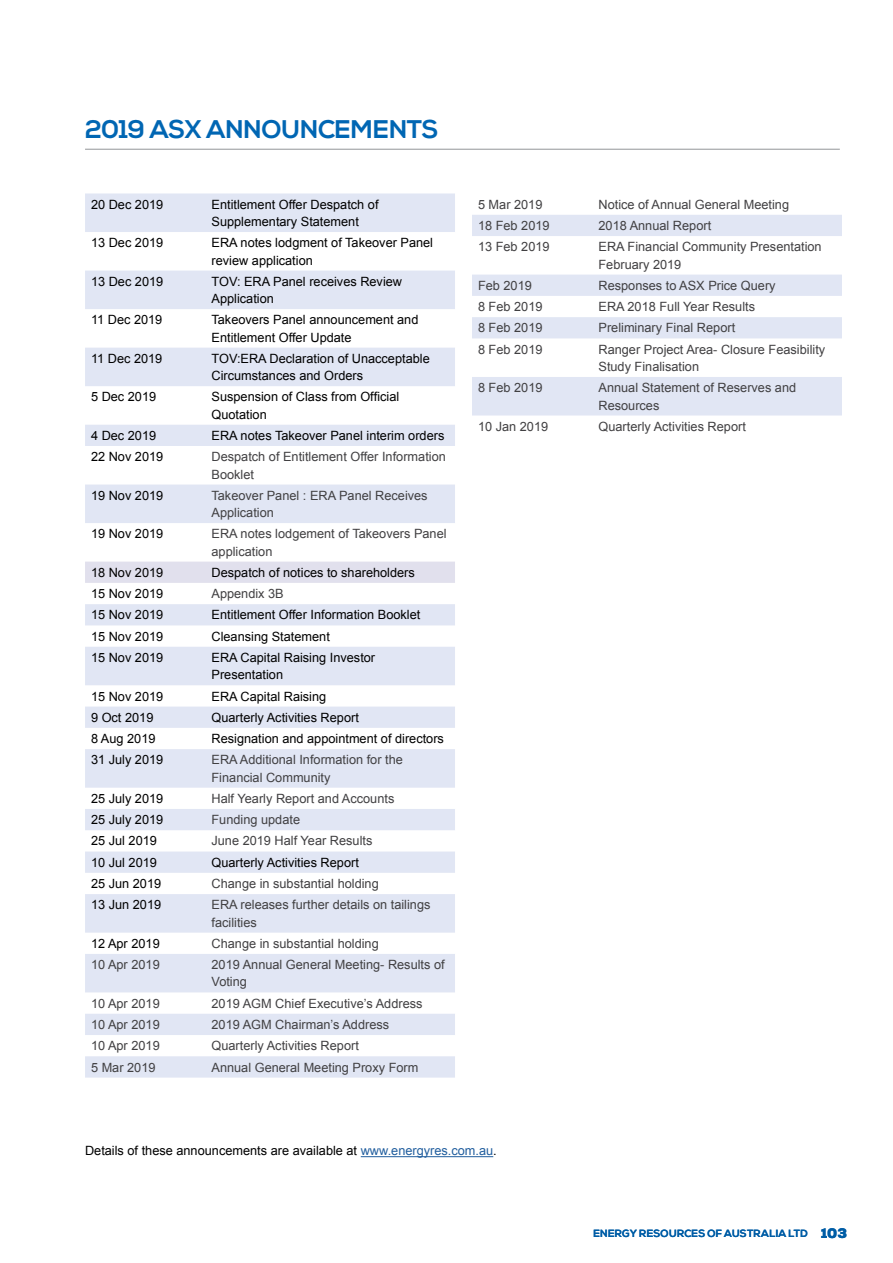
<style>
.page{position:relative;width:893px;height:1263px;background:#fff}
.page>*{position:absolute;margin:0;border:0;box-sizing:border-box;transform-origin:0 0}
.t1{font:700 25.5px "Nexa";letter-spacing:-.01em;color:#0066b3}
.t2{font:12.75px/17.2px "Arial";color:#414042}
.t3{font:12.75px/17.2px "Arial";color:#000}
.t4{font:700 10.5px "Nexa";letter-spacing:.02em;color:#005da6}
.s1{color:#215e9e}
.s2{font-weight:900;font-size:13.5px}
</style>
<div class="page">
<hr style="left:85px;top:149px;width:755px;height:1px;background:#939598">
<svg style="left:85px;top:193px;width:370px;height:884px;fill:#e1e6f4"></svg>
<div style="left:85px;top:562px;width:370px;height:21px;background:#e1e0ed"></div>
<svg style="left:472px;top:215px;width:370px;height:200px;fill:#e4e9f5"></svg>
<hr style="left:361px;top:1156px;width:132px;height:1px;background:#215e9e">
<h1 class="t1" style="left:85px;top:115px;width:160px">2019 ASX ANNO</h1>
<h1 class="t1" style="left:281px;top:115px;width:109px">UNCEMENTS</h1>
<p class="t3" style="left:91px;top:196px;width:74px">20 Dec 2019</p>
<p class="t3" style="left:212px;top:196px;width:169px">Entitlement Offer Despatch of<br>Supplementary Statement</p>
<p class="t3" style="left:91px;top:234px;width:74px">13 Dec 2019</p>
<p class="t3" style="left:212px;top:234px;width:223px">ERA notes lodgment of Takeover Panel review application</p>
<p class="t3" style="left:91px;top:273px;width:74px">13 Dec 2019</p>
<p class="t3" style="left:212px;top:273px;width:192px">TOV: ERA Panel receives Review<br>Application</p>
<p class="t3" style="left:91px;top:311px;width:73px">11 Dec 2019</p>
<p class="t3" style="left:212px;top:311px;width:208px">Takeovers Panel announcement and<br>Entitlement Offer Update</p>
<p class="t3" style="left:91px;top:350px;width:73px">11 Dec 2019</p>
<p class="t3" style="left:212px;top:350px;width:220px">TOV:ERA Declaration of Unacceptable<br>Circumstances and Orders</p>
<p class="t3" style="left:91px;top:388px;width:67px">5 Dec 2019</p>
<p class="t3" style="left:212px;top:388px;width:189px">Suspension of Class from Official<br>Quotation</p>
<p class="t3" style="left:91px;top:427px;width:67px">4 Dec 2019</p>
<p class="t3" style="left:212px;top:427px;width:234px">ERA notes Takeover Panel interim orders</p>
<p class="t3" style="left:91px;top:448px;width:74px">22 Nov 2019</p>
<p class="t2" style="left:212px;top:448px;width:236px">Despatch of Entitlement Offer Information<br>Booklet</p>
<p class="t3" style="left:91px;top:487px;width:74px">19 Nov 2019</p>
<p class="t2" style="left:212px;top:487px;width:218px">Takeover Panel : ERA Panel Receives<br>Application</p>
<p class="t3" style="left:91px;top:525px;width:74px">19 Nov 2019</p>
<p class="t2" style="left:212px;top:525px;width:237px">ERA notes lodgement of Takeovers Panel application</p>
<p class="t3" style="left:91px;top:564px;width:74px">18 Nov 2019</p>
<p class="t3" style="left:212px;top:564px;width:205px">Despatch of notices to shareholders</p>
<p class="t3" style="left:91px;top:585px;width:74px">15 Nov 2019</p>
<p class="t2" style="left:212px;top:585px;width:74px">Appendix 3B</p>
<p class="t3" style="left:91px;top:606px;width:74px">15 Nov 2019</p>
<p class="t3" style="left:212px;top:606px;width:210px">Entitlement Offer Information Booklet</p>
<p class="t3" style="left:91px;top:628px;width:74px">15 Nov 2019</p>
<p class="t3" style="left:212px;top:628px;width:120px">Cleansing Statement</p>
<p class="t3" style="left:91px;top:649px;width:74px">15 Nov 2019</p>
<p class="t3" style="left:212px;top:649px;width:165px">ERA Capital Raising Investor<br>Presentation</p>
<p class="t3" style="left:91px;top:687px;width:74px">15 Nov 2019</p>
<p class="t3" style="left:212px;top:687px;width:116px">ERA Capital Raising</p>
<p class="t3" style="left:91px;top:709px;width:64px">9 Oct 2019</p>
<p class="t3" style="left:212px;top:709px;width:149px">Quarterly Activities Report</p>
<p class="t3" style="left:91px;top:730px;width:66px">8 Aug 2019</p>
<p class="t3" style="left:212px;top:730px;width:234px">Resignation and appointment of directors</p>
<p class="t3" style="left:91px;top:751px;width:74px">31 July 2019</p>
<p class="t2" style="left:212px;top:751px;width:193px">ERA Additional Information for the<br>Financial Community</p>
<p class="t3" style="left:91px;top:790px;width:74px">25 July 2019</p>
<p class="t2" style="left:212px;top:790px;width:184px">Half Yearly Report and Accounts</p>
<p class="t3" style="left:91px;top:811px;width:74px">25 July 2019</p>
<p class="t2" style="left:212px;top:811px;width:90px">Funding update</p>
<p class="t3" style="left:91px;top:832px;width:67px">25 Jul 2019</p>
<p class="t2" style="left:212px;top:832px;width:162px">June 2019 Half Year Results</p>
<p class="t3" style="left:91px;top:854px;width:67px">10 Jul 2019</p>
<p class="t3" style="left:212px;top:854px;width:149px">Quarterly Activities Report</p>
<p class="t3" style="left:91px;top:875px;width:72px">25 Jun 2019</p>
<p class="t2" style="left:212px;top:875px;width:169px">Change in substantial holding</p>
<p class="t3" style="left:91px;top:896px;width:72px">13 Jun 2019</p>
<p class="t2" style="left:212px;top:896px;width:220px">ERA releases further details on tailings facilities</p>
<p class="t3" style="left:91px;top:935px;width:70px">12 Apr 2019</p>
<p class="t2" style="left:212px;top:935px;width:169px">Change in substantial holding</p>
<p class="t2" style="left:91px;top:956px;width:70px">10 Apr 2019</p>
<p class="t2" style="left:212px;top:956px;width:235px">2019 Annual General Meeting- Results of<br>Voting</p>
<p class="t2" style="left:91px;top:995px;width:70px">10 Apr 2019</p>
<p class="t2" style="left:212px;top:995px;width:212px">2019 AGM Chief Executive’s Address</p>
<p class="t2" style="left:91px;top:1016px;width:70px">10 Apr 2019</p>
<p class="t2" style="left:212px;top:1016px;width:179px">2019 AGM Chairman’s Address</p>
<p class="t2" style="left:91px;top:1037px;width:70px">10 Apr 2019</p>
<p class="t2" style="left:212px;top:1037px;width:149px">Quarterly Activities Report</p>
<p class="t2" style="left:91px;top:1058px;width:66px">5 Mar 2019</p>
<p class="t2" style="left:212px;top:1058px;width:208px">Annual General Meeting Proxy Form</p>
<p class="t2" style="left:478px;top:196px;width:66px">5 Mar 2019</p>
<p class="t2" style="left:598px;top:196px;width:192px">Notice of Annual General Meeting</p>
<p class="t2" style="left:478px;top:217px;width:73px">18 Feb 2019</p>
<p class="t2" style="left:598px;top:217px;width:114px">2018 Annual Report</p>
<p class="t2" style="left:478px;top:238px;width:73px">13 Feb 2019</p>
<p class="t2" style="left:598px;top:238px;width:225px">ERA Financial Community Presentation<br>February 2019</p>
<p class="t2" style="left:478px;top:277px;width:55px">Feb 2019</p>
<p class="t2" style="left:598px;top:277px;width:179px">Responses to ASX Price Query</p>
<p class="t2" style="left:478px;top:298px;width:66px">8 Feb 2019</p>
<p class="t2" style="left:598px;top:298px;width:158px">ERA 2018 Full Year Results</p>
<p class="t2" style="left:478px;top:319px;width:66px">8 Feb 2019</p>
<p class="t2" style="left:598px;top:319px;width:138px">Preliminary Final Report</p>
<p class="t2" style="left:478px;top:341px;width:66px">8 Feb 2019</p>
<p class="t2" style="left:598px;top:341px;width:228px">Ranger Project Area- Closure Feasibility<br>Study Finalisation</p>
<p class="t2" style="left:478px;top:379px;width:66px">8 Feb 2019</p>
<p class="t2" style="left:598px;top:379px;width:199px">Annual Statement of Reserves and<br>Resources</p>
<p class="t2" style="left:478px;top:418px;width:72px">10 Jan 2019</p>
<p class="t2" style="left:598px;top:418px;width:149px">Quarterly Activities Report</p>
<p class="t3" style="left:85px;top:1142px;width:413px">Details of these announcements are available at <span class="s1">www.energyres.com.au</span>.</p>
<p class="t4" style="left:593px;top:1227px;width:255px">ENERGY RESOURCES OF AUSTRALIA LTD <span class="s2">103</span></p>
</div>
